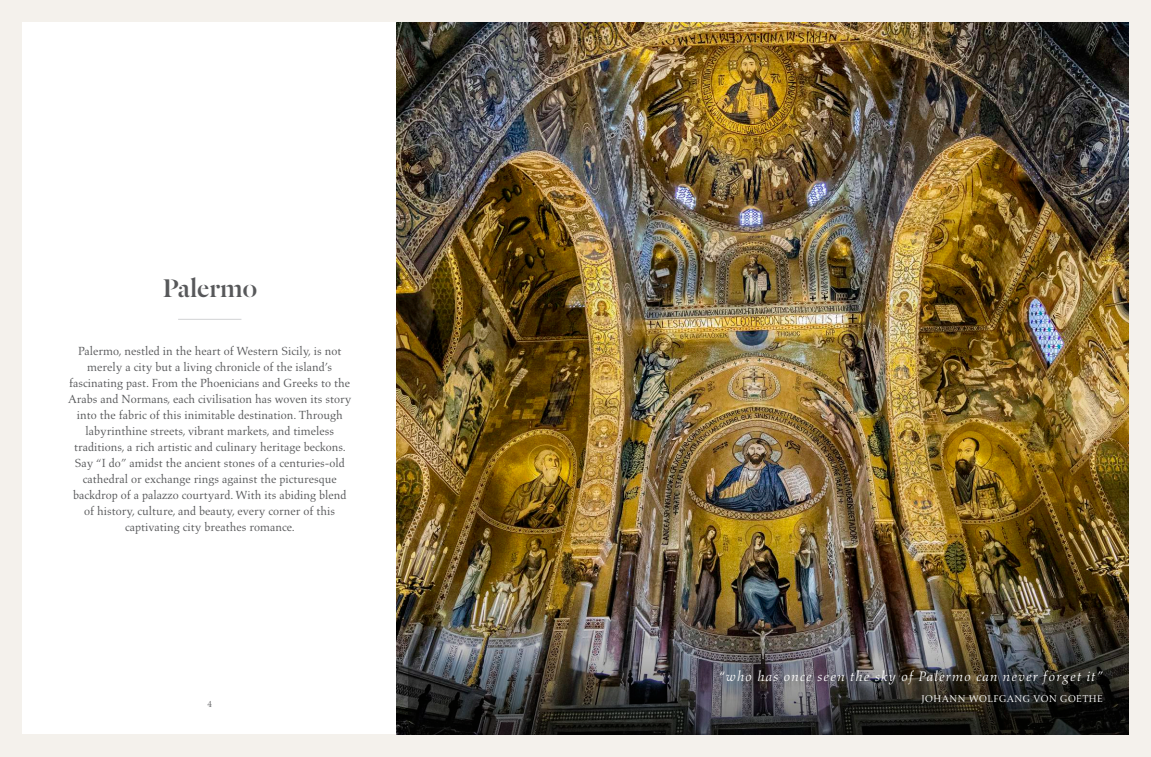
<style>
.page{position:relative;width:1151px;height:757px;background:#f4f1ec}
.page>*{position:absolute;margin:0;border:0;box-sizing:border-box;transform-origin:0 0}
.t1{font:28px "Dala Floda Roman No.2";color:#57585a}
.t2{font:italic 14px "Aldus LT Std";letter-spacing:.05em;color:#fff}
.t3{font:12px/16px "Aldus LT Std";color:#57585a;text-align:center}
.t4{font:10px "Aldus LT Std";letter-spacing:.05em;color:#fff}
.t5{font:9px "Aldus LT Std";color:#57585a}
</style>
<div class="page">
<div style="left:23px;top:23px;width:374px;height:711px;background:#fff"></div>
<img style="left:397px;top:23px;width:731px;height:711px">
<hr style="left:178px;top:319px;width:63px;height:1px;background:#d1d2d4">
<img style="left:408px;top:516px;width:720px;height:218px">
<h1 class="t1" style="left:162px;top:269px;width:96px">Palermo</h1>
<p class="t3" style="left:68px;top:343px;width:285px">Palermo, nestled in the heart of Western Sicily, is not merely a city but a living chronicle of the island’s fascinating past. From the Phoenicians and Greeks to the Arabs and Normans, each civilisation has woven its story into the fabric of this inimitable destination. Through labyrinthine streets, vibrant markets, and timeless traditions, a rich artistic and culinary heritage beckons.<br>Say “I do” amidst the ancient stones of a centuries-old cathedral or exchange rings against the picturesque backdrop of a palazzo courtyard. With its abiding blend of history, culture, and beauty, every corner of this captivating city breathes romance.</p>
<p class="t5" style="left:208px;top:699px;width:6px">4</p>
<p class="t2" style="left:718px;top:668px;width:387px">“who has once seen the sky of Palermo can never forget it”</p>
<p class="t4" style="left:921px;top:693px;width:183px">JOHANN WOLFGANG VON GOETHE</p>
</div>
